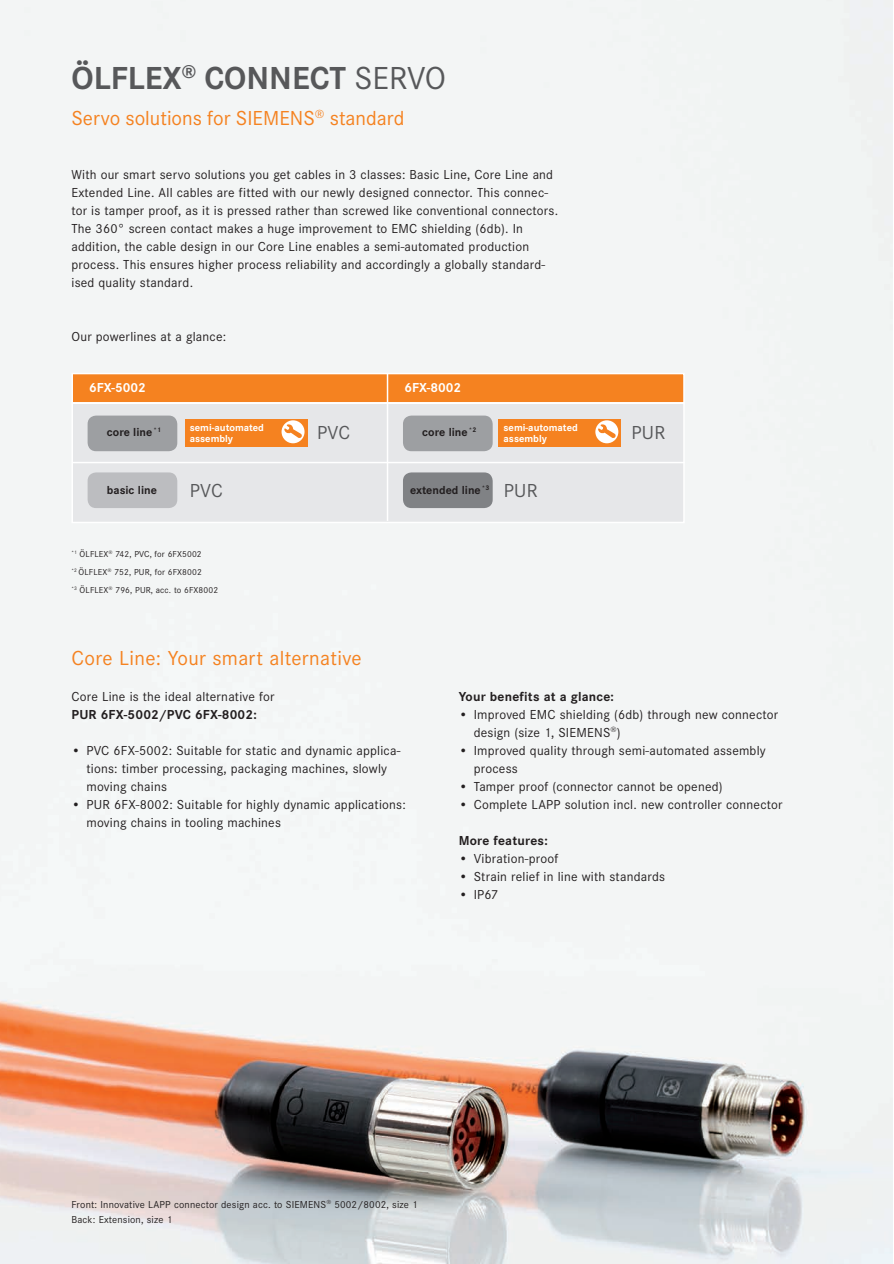
<style>
.page{position:relative;width:894px;height:1264px;background:#fff}
.page>*{position:absolute;margin:0;border:0;box-sizing:border-box;transform-origin:0 0}
.t1{font:700 33px "Corporate STOT";color:#57585a}
.t2{font:21px "Corporate STOT";color:#f58220}
.t3{font:19.5px "Corporate STOT";letter-spacing:.015em;color:#57585a}
.t4{font:13.5px/18px "Corporate STOT";letter-spacing:.015em;color:#231f20}
.t5{font:700 13.5px "Corporate STOT";letter-spacing:.015em;color:#231f20}
.t6{font:700 13.5px "Corporate STOT";color:#fff}
.t7{font:700 12px "Corporate STOT";color:#231f20}
.t8{font:10.5px "Corporate STOT";letter-spacing:.015em;color:#231f20}
.t9{font:700 10.5px/10.5px "Corporate STOT";color:#fff}
.t10{font:9px/18px "Corporate STOT";letter-spacing:.015em;color:#231f20}
.s1{font-weight:400}
</style>
<div class="page">
<img style="left:0;top:0;width:892px;height:1263px">
<div style="left:71px;top:373px;width:613px;height:30px;background:#f58220;border:2px solid #fff"></div>
<div style="left:71px;top:402px;width:613px;height:121px;background:#e6e7e9;border:2px solid #fff"></div>
<div style="left:88px;top:415px;width:89px;height:36px;background:#9d9fa2;border-radius:9px"></div>
<div style="left:88px;top:472px;width:89px;height:36px;background:#bcbdc0;border-radius:9px"></div>
<div style="left:403px;top:472px;width:89px;height:36px;background:#808285;border-radius:9px"></div>
<div style="left:403px;top:415px;width:89px;height:36px;background:#9d9fa2;border-radius:9px"></div>
<div style="left:185px;top:419px;width:122px;height:27px;background:#f58220"></div>
<div style="left:281px;top:420px;width:23px;height:23px;background:#fff;border-radius:50%"></div>
<svg style="left:284px;top:424px;width:18px;height:14px"></svg>
<div style="left:498px;top:419px;width:123px;height:27px;background:#f58220"></div>
<div style="left:595px;top:420px;width:23px;height:23px;background:#fff;border-radius:50%"></div>
<svg style="left:598px;top:424px;width:17px;height:14px"></svg>
<hr style="left:72px;top:462px;width:612px;height:1px;background:#fff">
<hr style="left:386px;top:373px;width:2px;height:148px;background:#fff">
<h1 class="t1" style="left:71px;top:59px;width:371px">ÖLFLEX<sup>®</sup> CONNECT <span class="s1">Servo</span></h1>
<h2 class="t2" style="left:71px;top:106px;width:334px">Servo solutions for SIEMENS<sup>®</sup> standard</h2>
<p class="t4" style="left:71px;top:165px;width:488px">With our smart servo solutions you get cables in 3 classes: Basic Line, Core Line and Extended Line. All cables are fitted with our newly designed connector. This connec&shy;tor is tamper proof, as it is pressed rather than screwed like conventional connectors.<br>The 360° screen contact makes a huge improvement to EMC shielding (6db). In addition, the cable design in our Core Line enables a semi-automated production process. This ensures higher process reliability and accordingly a globally standard&shy;ised quality standard.</p>
<p class="t4" style="left:71px;top:327px;width:156px">Our powerlines at a glance:</p>
<p class="t6" style="left:89px;top:380px;width:58px">6FX-5002</p>
<p class="t6" style="left:404px;top:380px;width:58px">6FX-8002</p>
<p class="t7" style="left:107px;top:425px;width:56px">core line <sup>*1</sup></p>
<p class="t9" style="left:190px;top:423px;width:76px">semi-automated assembly</p>
<p class="t9" style="left:503px;top:423px;width:76px">semi-automated assembly</p>
<h3 class="t3" style="left:631px;top:421px;width:35px">PUR</h3>
<h3 class="t3" style="left:317px;top:422px;width:35px">PVC</h3>
<p class="t7" style="left:422px;top:425px;width:56px">core line <sup>*2</sup></p>
<h3 class="t3" style="left:190px;top:479px;width:35px">PVC</h3>
<h3 class="t3" style="left:503px;top:479px;width:35px">PUR</h3>
<p class="t7" style="left:107px;top:483px;width:51px">basic line</p>
<p class="t7" style="left:410px;top:483px;width:81px">extended line <sup>*3</sup></p>
<p class="t10" style="left:71px;top:545px;width:148px"><sup>*1</sup> ÖLFLEX<sup>®</sup> 742, PVC, for 6FX5002<br><sup>*2</sup> ÖLFLEX<sup>®</sup> 752, PUR, for 6FX8002<br><sup>*3</sup> ÖLFLEX<sup>®</sup> 796, PUR, acc. to 6FX8002</p>
<h2 class="t2" style="left:71px;top:646px;width:292px">Core Line: Your smart alternative</h2>
<p class="t4" style="left:71px;top:687px;width:204px">Core Line is the ideal alternative for</p>
<p class="t5" style="left:71px;top:706px;width:187px">PUR 6FX-5002/PVC 6FX-8002:</p>
<p class="t4" style="left:86px;top:741px;width:315px;text-indent:-15px">• PVC 6FX-5002: Suitable for static and dynamic applica&shy;tions: timber processing, packaging machines, slowly moving chains</p>
<p class="t4" style="left:86px;top:795px;width:321px;text-indent:-15px">• PUR 6FX-8002: Suitable for highly dynamic applications: moving chains in tooling machines</p>
<p class="t5" style="left:458px;top:688px;width:157px">Your benefits at a glance:</p>
<p class="t4" style="left:473px;top:705px;width:306px;text-indent:-15px">• Improved EMC shielding (6db) through new connector design (size 1, SIEMENS<sup>®</sup>)</p>
<p class="t4" style="left:473px;top:741px;width:293px;text-indent:-15px">• Improved quality through semi-automated assembly process</p>
<p class="t4" style="left:458px;top:777px;width:265px">• Tamper proof (connector cannot be opened)</p>
<p class="t4" style="left:458px;top:795px;width:325px">• Complete LAPP solution incl. new controller connector</p>
<p class="t5" style="left:458px;top:832px;width:90px">More features:</p>
<p class="t4" style="left:458px;top:849px;width:101px">• Vibration-proof</p>
<p class="t4" style="left:458px;top:867px;width:208px">• Strain relief in line with standards</p>
<p class="t4" style="left:458px;top:885px;width:41px">• IP67</p>
<p class="t8" style="left:71px;top:1198px;width:227px">Front: Innovative LAPP connector design acc. to Siemens</p>
<p class="t8" style="left:326px;top:1198px;width:93px"><sup>®</sup> 5002/8002, size 1</p>
<p class="t8" style="left:71px;top:1213px;width:102px">Back: Extension, size 1</p>
</div>
